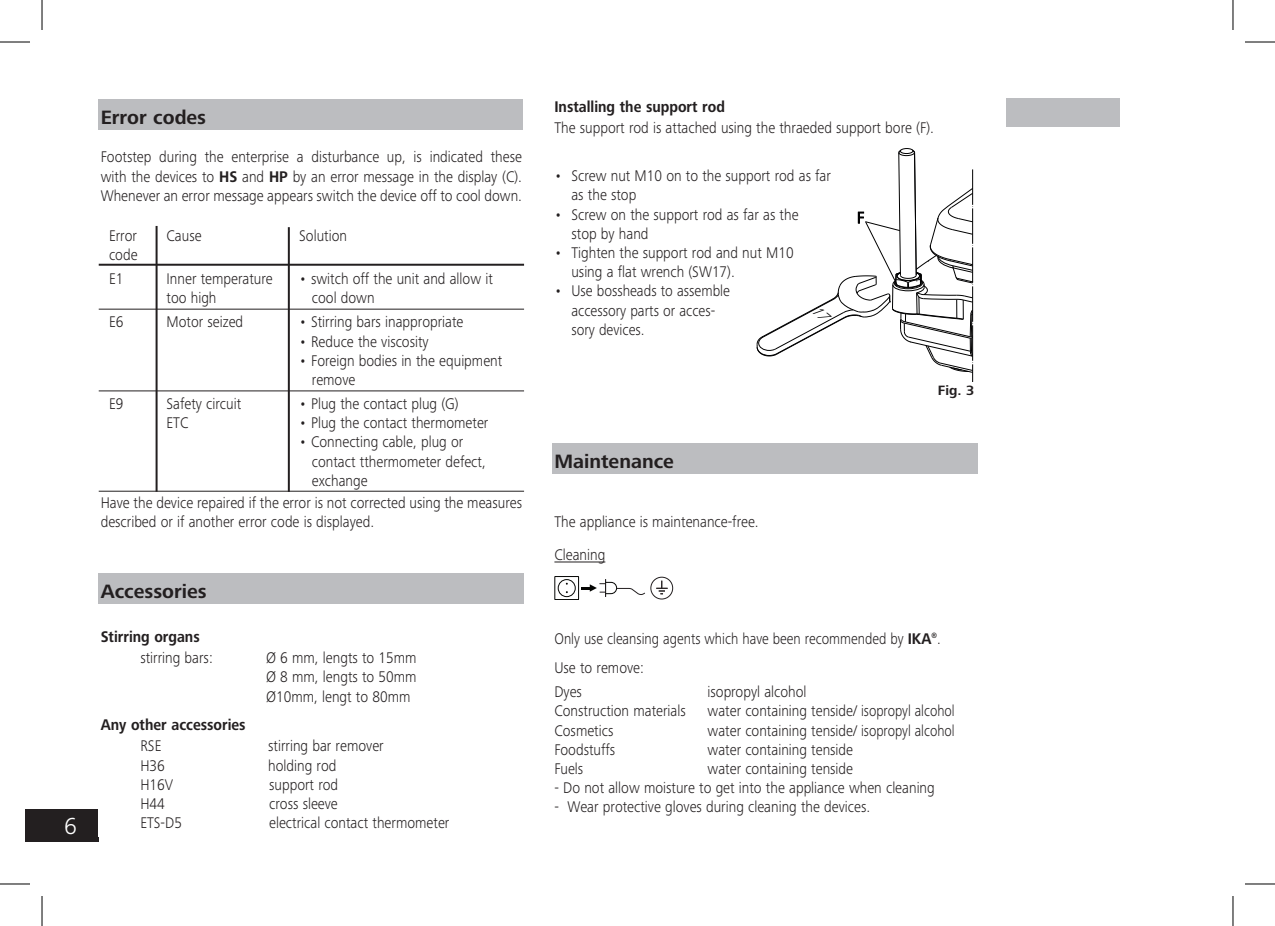
<style>
.page{position:relative;width:1275px;height:926px;background:#fff}
.page>*{position:absolute;margin:0;border:0;box-sizing:border-box;transform-origin:0 0}
.t1{font:300 24px "Frutiger Next IKA";color:#fff}
.t2{font:700 20px "Frutiger Next IKA";color:#231f20}
.t3{font:300 16px/19.2px "Frutiger Next IKA";color:#231f20;scale:.9 1}
.t4{font:300 16px/28.8px "Frutiger Next IKA";color:#231f20;scale:.87 1}
.t5{font:700 16px "Frutiger Next IKA";color:#231f20;scale:.9 1}
.t6{font:700 14px "Frutiger Next IKA";color:#231f20}
.s1{font-weight:700}
</style>
<div class="page">
<div style="left:42px;top:809px;width:57px;height:33px;background:#231f20"></div>
<div style="left:25px;top:809px;width:21px;height:33px;background:#231f20"></div>
<div style="left:1006px;top:99px;width:113px;height:28px;background:#bcbdc0"></div>
<hr style="left:554px;top:562px;width:51px;height:1px;background:#231f20">
<div style="left:99px;top:99px;width:424px;height:31px;background:#bcbdc0"></div>
<hr style="left:99px;top:264px;width:425px;height:2px;background:#231f20">
<hr style="left:156px;top:226px;width:2px;height:266px;background:#231f20">
<hr style="left:288px;top:227px;width:2px;height:265px;background:#231f20">
<hr style="left:99px;top:309px;width:425px;height:1px;background:#231f20">
<hr style="left:99px;top:391px;width:425px;height:1px;background:#231f20">
<hr style="left:99px;top:491px;width:425px;height:1px;background:#231f20">
<div style="left:99px;top:573px;width:425px;height:30px;background:#bcbdc0"></div>
<div style="left:552px;top:443px;width:425px;height:31px;background:#bcbdc0"></div>
<svg style="left:554px;top:576px;width:91px;height:24px"></svg>
<div style="left:650px;top:577px;width:23px;height:22px;border:1px solid #231f20;border-radius:50%"></div>
<svg style="left:656px;top:581px;width:11px;height:13px"></svg>
<hr style="left:0;top:42px;width:30px;height:1px;background:#000">
<hr style="left:1245px;top:42px;width:30px;height:1px;background:#000">
<hr style="left:0;top:884px;width:30px;height:1px;background:#000">
<hr style="left:1245px;top:884px;width:30px;height:1px;background:#000">
<hr style="left:42px;top:0;width:1px;height:30px;background:#000">
<hr style="left:42px;top:896px;width:1px;height:30px;background:#000">
<hr style="left:1232px;top:0;width:1px;height:30px;background:#000">
<hr style="left:1232px;top:896px;width:1px;height:30px;background:#000">
<svg style="left:756px;top:148px;width:218px;height:234px"></svg>
<h1 class="t1" style="left:64px;top:813px;width:14px">6</h1>
<p class="t2" style="left:101px;top:105px;width:107px">Error codes</p>
<p class="t3" style="left:101px;top:147px;width:469px;text-align:justify">Footstep during the enterprise a disturbance up, is indicated these with the devices to <span class="s1">HS</span> and <span class="s1">HP</span> by an error message in the display (C).<br>Whenever an error message appears switch the device off to cool down.</p>
<p class="t3" style="left:109px;top:226px;width:33px">Error</p>
<p class="t3" style="left:166px;top:226px;width:40px">Cause</p>
<p class="t3" style="left:299px;top:226px;width:55px">Solution</p>
<p class="t3" style="left:109px;top:243px;width:33px;line-height:24px">code<br>E1</p>
<p class="t3" style="left:166px;top:269px;width:120px">Inner temperature</p>
<p class="t3" style="left:299px;top:269px;width:217px">• switch off the unit and allow it</p>
<p class="t3" style="left:166px;top:288px;width:57px">too high</p>
<p class="t3" style="left:312px;top:288px;width:71px">cool down</p>
<p class="t3" style="left:109px;top:312px;width:17px">E6</p>
<p class="t3" style="left:166px;top:312px;width:87px">Motor seized</p>
<p class="t3" style="left:299px;top:312px;width:184px">• Stirring bars inappropriate</p>
<p class="t3" style="left:299px;top:332px;width:145px">• Reduce the viscosity</p>
<p class="t3" style="left:312px;top:351px;width:213px;text-indent:-13px">• Foreign bodies in the equipment remove</p>
<p class="t3" style="left:109px;top:394px;width:17px">E9</p>
<p class="t3" style="left:166px;top:394px;width:84px">Safety circuit</p>
<p class="t3" style="left:299px;top:394px;width:178px">• Plug the contact plug (G)</p>
<p class="t3" style="left:166px;top:413px;width:26px">ETC</p>
<p class="t3" style="left:299px;top:413px;width:212px">• Plug the contact thermometer</p>
<p class="t3" style="left:312px;top:432px;width:195px;text-indent:-13px">• Connecting cable, plug or contact tthermometer defect, exchange</p>
<p class="t3" style="left:101px;top:493px;width:470px">Have the device repaired if the error is not corrected using the measures described or if another error code is displayed.</p>
<p class="t2" style="left:101px;top:579px;width:107px">Accessories</p>
<p class="t5" style="left:101px;top:628px;width:112px">Stirring organs</p>
<p class="t3" style="left:140px;top:648px;width:82px">stirring bars:</p>
<p class="t3" style="left:266px;top:648px;width:169px;text-align:justify">Ø 6 mm, lengts to 15mm Ø 8 mm, lengts to 50mm Ø10mm, lengt to 80mm</p>
<p class="t5" style="left:101px;top:716px;width:162px">Any other accessories</p>
<p class="t3" style="left:140px;top:736px;width:25px">RSE</p>
<p class="t3" style="left:268px;top:736px;width:130px">stirring bar remover</p>
<p class="t3" style="left:140px;top:756px;width:29px">H36</p>
<p class="t3" style="left:268px;top:756px;width:77px">holding rod</p>
<p class="t3" style="left:140px;top:775px;width:38px">H16V</p>
<p class="t3" style="left:269px;top:775px;width:78px">support rod</p>
<p class="t3" style="left:140px;top:794px;width:29px">H44</p>
<p class="t3" style="left:269px;top:794px;width:78px">cross sleeve</p>
<p class="t3" style="left:140px;top:813px;width:48px">ETS-D5</p>
<p class="t3" style="left:269px;top:813px;width:202px">electrical contact thermometer</p>
<p class="t5" style="left:554px;top:98px;width:191px">Installing the support rod</p>
<p class="t3" style="left:554px;top:118px;width:423px">The support rod is attached using the thraeded support bore (F).</p>
<p class="t3" style="left:571px;top:166px;width:290px;text-indent:-17px">• Screw nut M10 on to the support rod as far as the stop</p>
<p class="t3" style="left:571px;top:205px;width:254px;text-indent:-17px">• Screw on the support rod as far as the stop by hand</p>
<p class="t3" style="left:571px;top:243px;width:248px;text-indent:-17px">• Tighten the support rod and nut M10 using a flat wrench (SW17).</p>
<p class="t3" style="left:571px;top:281px;width:178px;text-indent:-17px">• Use bossheads to assemble accessory parts or acces&shy;sory devices.</p>
<p class="t2" style="left:554px;top:450px;width:121px">Maintenance</p>
<p class="t3" style="left:554px;top:505px;width:228px;line-height:33.6px">The appliance is maintenance-free.<br>Cleaning</p>
<p class="t6" style="left:938px;top:382px;width:38px">Fig. 3</p>
<p class="t4" style="left:554px;top:625px;width:445px">Only use cleansing agents which have been recommended by <span class="s1">IKA</span><sup>®</sup>.<br>Use to remove:</p>
<p class="t3" style="left:554px;top:682px;width:32px">Dyes</p>
<p class="t3" style="left:707px;top:682px;width:111px">isopropyl alcohol</p>
<p class="t3" style="left:554px;top:701px;width:147px">Construction materials</p>
<p class="t3" style="left:707px;top:701px;width:276px">water containing tenside/ isopropyl alcohol</p>
<p class="t3" style="left:554px;top:721px;width:67px">Cosmetics</p>
<p class="t3" style="left:707px;top:721px;width:276px">water containing tenside/ isopropyl alcohol</p>
<p class="t3" style="left:554px;top:740px;width:69px">Foodstuffs</p>
<p class="t3" style="left:707px;top:740px;width:163px">water containing tenside</p>
<p class="t3" style="left:554px;top:759px;width:34px">Fuels</p>
<p class="t3" style="left:707px;top:759px;width:163px">water containing tenside</p>
<p class="t3" style="left:554px;top:778px;width:424px">- Do not allow moisture to get into the appliance when cleaning</p>
<p class="t3" style="left:554px;top:797px;width:352px">- Wear protective gloves during cleaning the devices.</p>
</div>
